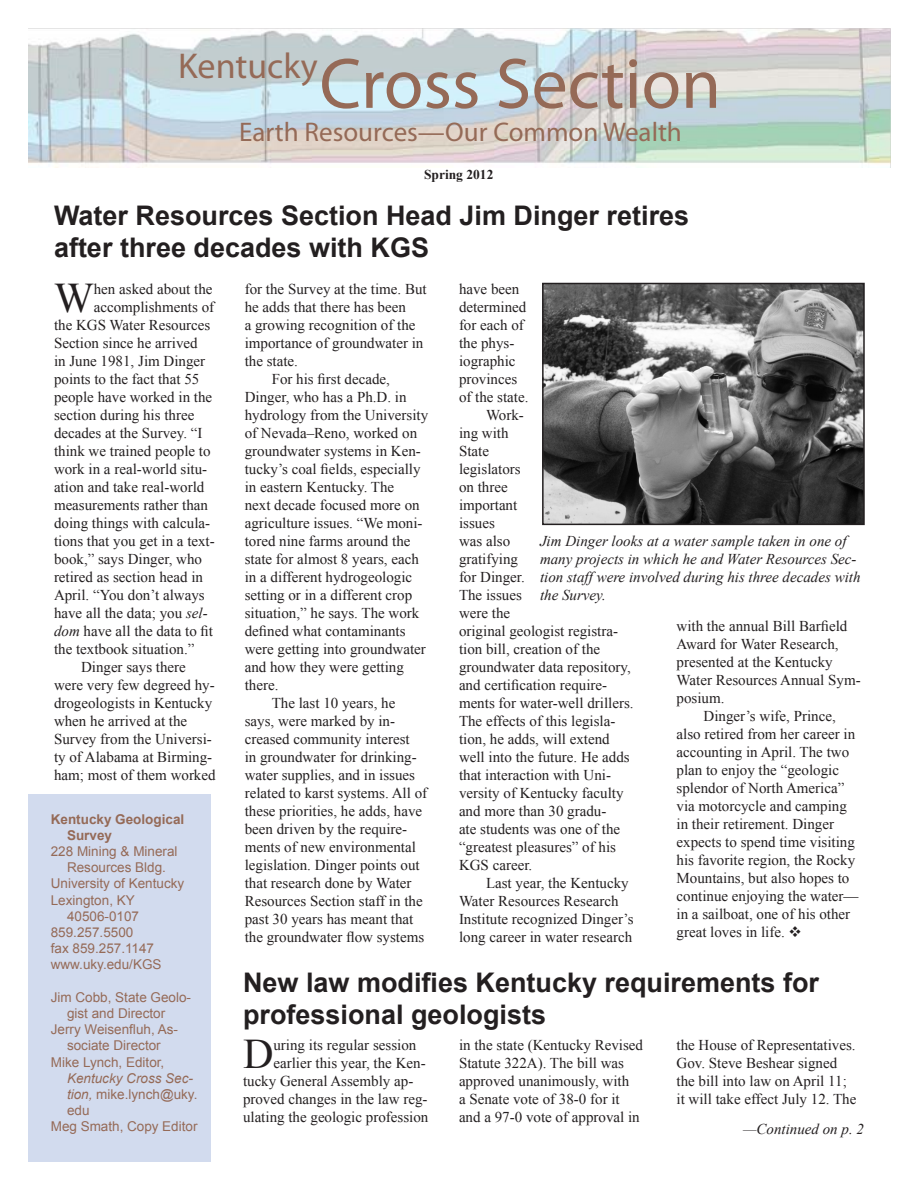
<style>
.page{position:relative;width:918px;height:1188px;background:#fff}
.page>*{position:absolute;margin:0;border:0;box-sizing:border-box;transform-origin:0 0}
.t1{font:72px "Myriad Pro";color:#956a57}
.Text{font:42.15px "Times New Roman";color:#231f20}
.t2{font:36px "Myriad Pro";color:#956a57}
.main_header{font:700 27px/32.4px "Arial";color:#231f20}
.t3{font:27px "Myriad Pro";color:#956a57}
.Text-2{font:15px/18px "Times New Roman";color:#231f20}
.t4{font:italic 15px/18px "Times New Roman";color:#231f20}
.t5{font:13.5px/16.2px "Arial";color:#956a57}
.t6{font:700 13.5px/16.2px "Arial";color:#956a57}
.t7{font:700 13.5px "Times New Roman";color:#231f20}
.s1{font-style:italic}
</style>
<div class="page">
<img style="left:545px;top:286px;width:317px;height:236px">
<div style="left:542px;top:283px;width:323px;height:242px;border:2px solid #231f20"></div>
<div style="left:29px;top:794px;width:182px;height:368px;background:#d2dbee"></div>
<img style="left:28px;top:28px;width:863px;height:139px">
<p class="t2" style="left:178px;top:44px;width:141px">Kentucky</p>
<p class="t3" style="left:239px;top:115px;width:444px">Earth Resources—Our Common Wealth</p>
<p class="t1" style="left:320px;top:39px;width:403px">Cross Section</p>
<p class="t7" style="left:424px;top:165px;width:71px">Spring 2012</p>
<p class="main_header" style="left:54px;top:200px;width:637px">Water Resources Section Head Jim Dinger retires after three decades with KGS</p>
<p class="Text" style="left:54px;top:269px;width:41px">W</p>
<p class="Text-2" style="left:94px;top:280px;width:120px">hen asked about the</p>
<p class="Text-2" style="left:94px;top:298px;width:122px">accomplishments of</p>
<p class="Text-2" style="left:54px;top:316px;width:158px">the KGS Water Resources</p>
<p class="Text-2" style="left:54px;top:334px;width:145px">Section since he arrived</p>
<p class="Text-2" style="left:54px;top:352px;width:153px">in June 1981, Jim Dinger</p>
<p class="Text-2" style="left:54px;top:370px;width:147px">points to the fact that 55</p>
<p class="Text-2" style="left:54px;top:388px;width:160px">people have worked in the</p>
<p class="Text-2" style="left:54px;top:406px;width:142px">section during his three</p>
<p class="Text-2" style="left:54px;top:424px;width:150px">decades at the Survey. “I</p>
<p class="Text-2" style="left:54px;top:442px;width:158px">think we trained people to</p>
<p class="Text-2" style="left:54px;top:460px;width:155px">work in a real-world situ-</p>
<p class="Text-2" style="left:54px;top:478px;width:152px">ation and take real-world</p>
<p class="Text-2" style="left:54px;top:496px;width:156px">measurements rather than</p>
<p class="Text-2" style="left:54px;top:514px;width:158px">doing things with calcula-</p>
<p class="Text-2" style="left:54px;top:532px;width:162px">tions that you get in a text-</p>
<p class="Text-2" style="left:54px;top:550px;width:150px">book,” says Dinger, who</p>
<p class="Text-2" style="left:54px;top:568px;width:151px">retired as section head in</p>
<p class="Text-2" style="left:54px;top:586px;width:152px">April. “You don’t always</p>
<p class="Text-2" style="left:54px;top:604px;width:155px">have all the data; you <span class="s1">sel-</span></p>
<p class="Text-2" style="left:54px;top:622px;width:161px"><span class="s1">dom</span> have all the data to fit</p>
<p class="Text-2" style="left:54px;top:640px;width:142px">the textbook situation.”</p>
<p class="Text-2" style="left:54px;top:658px;width:163px;text-indent:27px">Dinger says there were very few degreed hy&shy;drogeologists in Kentucky when he arrived at the<br>Survey from the Universi&shy;ty of Alabama at Birming&shy;ham; most of them worked</p>
<p class="t6" style="left:67px;top:811px;width:119px;text-indent:-16px">Kentucky Geological<br>Survey</p>
<p class="t5" style="left:51px;top:843px;width:128px;text-align:center">228 Mining &amp; Mineral<br>Resources Bldg.</p>
<p class="t5" style="left:51px;top:876px;width:135px">University of Kentucky</p>
<p class="t5" style="left:67px;top:892px;width:74px;text-indent:-16px">Lexington, KY<br>40506-0107</p>
<p class="t5" style="left:51px;top:924px;width:84px">859.257.5500</p>
<p class="t5" style="left:51px;top:941px;width:105px">fax 859.257.1147</p>
<p class="t5" style="left:51px;top:957px;width:112px">www.uky.edu/KGS</p>
<p class="t5" style="left:67px;top:989px;width:126px;text-indent:-16px">Jim Cobb, State Geolo&shy;gist and Director</p>
<p class="t5" style="left:51px;top:1022px;width:129px;text-align:center">Jerry Weisenfluh, As&shy;sociate Director</p>
<p class="t5" style="left:67px;top:1054px;width:132px;text-indent:-16px">Mike Lynch, Editor,<br><span class="s1">Kentucky Cross Sec&shy;tion,</span> mike.lynch@uky. edu</p>
<p class="t5" style="left:51px;top:1119px;width:148px">Meg Smath, Copy Editor</p>
<p class="Text-2" style="left:245px;top:280px;width:184px">for the Survey at the time. But he adds that there has been<br>a growing recognition of the importance of groundwater in the state.</p>
<p class="Text-2" style="left:245px;top:370px;width:185px;text-indent:27px">For his first decade,<br>Dinger, who has a Ph.D. in hydrology from the University of Nevada–Reno, worked on groundwater systems in Ken&shy;tucky’s coal fields, especially in eastern Kentucky. The<br>next decade focused more on agriculture issues. “We moni&shy;tored nine farms around the state for almost 8 years, each in a different hydrogeologic setting or in a different crop situation,” he says. The work defined what contaminants were getting into groundwater and how they were getting there.</p>
<p class="Text-2" style="left:245px;top:694px;width:184px;text-indent:27px">The last 10 years, he says, were marked by in&shy;creased community interest<br>in groundwater for drinking&shy;water supplies, and in issues related to karst systems. All of these priorities, he adds, have been driven by the require&shy;ments of new environmental legislation. Dinger points out that research done by Water<br>Resources Section staff in the past 30 years has meant that the groundwater flow systems</p>
<p class="Text-2" style="left:459px;top:280px;width:71px">have been determined for each of the phys&shy;iographic provinces of the state.</p>
<p class="Text-2" style="left:459px;top:406px;width:176px;text-indent:27px">Work-<br>ing with<br>State<br>legislators<br>on three<br>important<br>issues<br>was also<br>gratifying<br>for Dinger.<br>The issues<br>were the<br>original geologist registra&shy;tion bill, creation of the groundwater data repository, and certification require&shy;ments for water-well drillers.<br>The effects of this legisla&shy;tion, he adds, will extend well into the future. He adds that interaction with Uni&shy;versity of Kentucky faculty and more than 30 gradu-<br>ate students was one of the “greatest pleasures” of his<br>KGS career.</p>
<p class="Text-2" style="left:459px;top:874px;width:176px;text-indent:27px">Last year, the Kentucky<br>Water Resources Research<br>Institute recognized Dinger’s long career in water research</p>
<p class="t4" style="left:540px;top:532px;width:322px">Jim Dinger looks at a water sample taken in one of many projects in which he and Water Resources Sec&shy;tion staff were involved during his three decades with the Survey.</p>
<p class="Text-2" style="left:677px;top:617px;width:186px">with the annual Bill Barfield<br>Award for Water Research, presented at the Kentucky<br>Water Resources Annual Sym&shy;posium.</p>
<p class="Text-2" style="left:677px;top:707px;width:184px;text-indent:27px">Dinger’s wife, Prince, also retired from her career in accounting in April. The two plan to enjoy the “geologic splendor of North America” via motorcycle and camping in their retirement. Dinger expects to spend time visiting his favorite region, the Rocky<br>Mountains, but also hopes to continue enjoying the water— in a sailboat, one of his other great loves in life. ❖</p>
<p class="main_header" style="left:243px;top:967px;width:578px">New law modifies Kentucky requirements for professional geologists</p>
<p class="Text" style="left:243px;top:1025px;width:32px">D</p>
<p class="Text-2" style="left:273px;top:1036px;width:144px">uring its regular session</p>
<p class="Text-2" style="left:459px;top:1036px;width:186px">in the state (Kentucky Revised<br>Statute 322A). The bill was approved unanimously, with<br>a Senate vote of 38-0 for it and a 97-0 vote of approval in</p>
<p class="Text-2" style="left:677px;top:1036px;width:181px">the House of Representatives.<br>Gov. Steve Beshear signed the bill into law on April 11; it will take effect July 12. The</p>
<p class="Text-2" style="left:273px;top:1054px;width:154px">earlier this year, the Ken-</p>
<p class="Text-2" style="left:243px;top:1072px;width:172px">tucky General Assembly ap-</p>
<p class="Text-2" style="left:243px;top:1090px;width:186px">proved changes in the law reg-</p>
<p class="Text-2" style="left:243px;top:1108px;width:187px">ulating the geologic profession</p>
<p class="t4" style="left:743px;top:1120px;width:122px">—Continued on p. 2</p>
</div>
